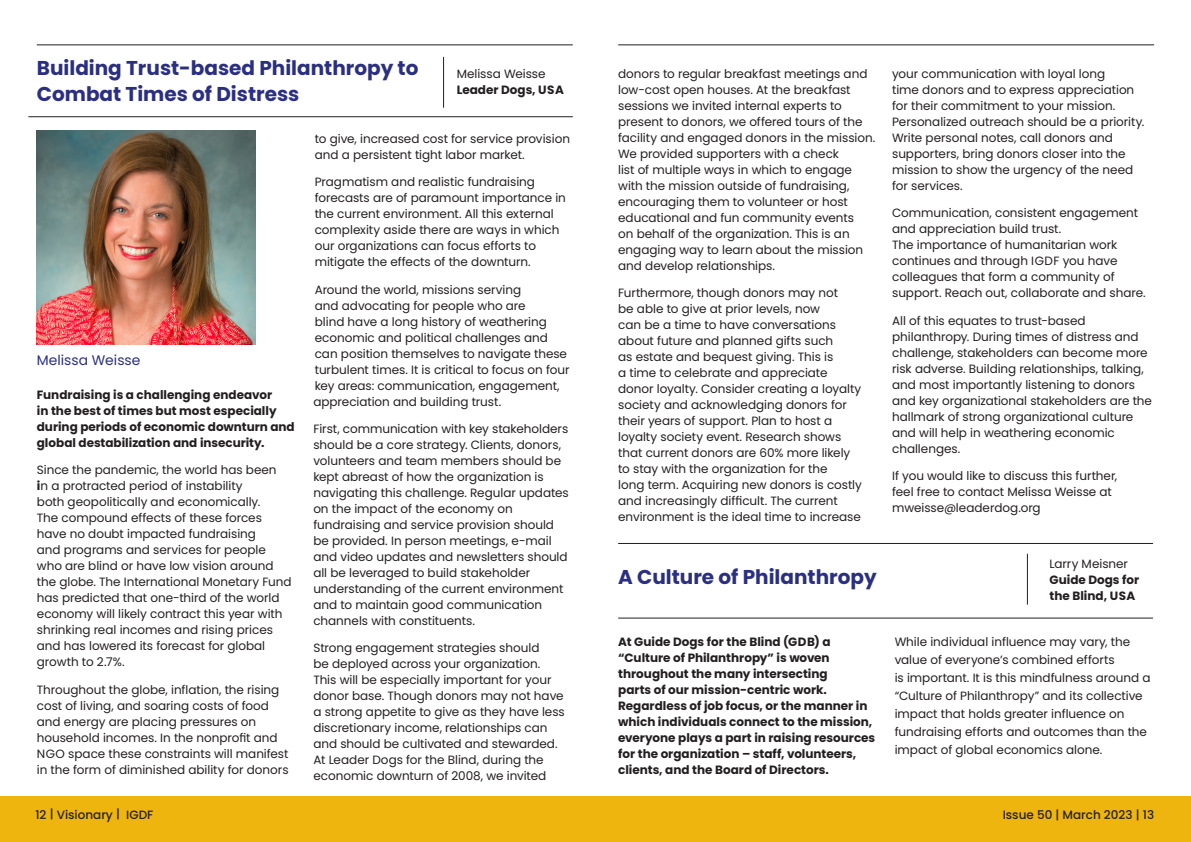
<style>
.page{position:relative;width:1191px;height:842px;background:#fff}
.page>*{position:absolute;margin:0;border:0;box-sizing:border-box;transform-origin:0 0}
.t1{font:700 20px/26px "Poppins";color:#2b2f82}
.t2{font:13.9px "Poppins";color:#2b2f82}
.Body_text{font:12px/16px "Poppins";letter-spacing:-.005em;color:#231f20}
.Body_text-2{font:700 12px/16px "Poppins";color:#231f20}
.t3{font:500 12px "Poppins";color:#231f20}
.s1{font-weight:400}
.s2{font-weight:700}
</style>
<div class="page">
<div style="left:0;top:797px;width:1191px;height:45px;background:#eeb50e"></div>
<hr style="left:37px;top:44px;width:536px;height:1px;background:#231f20">
<hr style="left:618px;top:44px;width:536px;height:1px;background:#231f20">
<hr style="left:443px;top:57px;width:1px;height:51px;background:#231f20">
<hr style="left:28px;top:116px;width:545px;height:1px;background:#231f20">
<img style="left:37px;top:130px;width:218px;height:215px">
<hr style="left:618px;top:543px;width:535px;height:1px;background:#231f20">
<hr style="left:1027px;top:554px;width:1px;height:51px;background:#231f20">
<hr style="left:618px;top:618px;width:535px;height:1px;background:#231f20">
<h2 class="t1" style="left:37px;top:56px;width:383px">Building Trust-based Philanthropy to<br>Combat Times of Distress</h2>
<p class="Body_text-2" style="left:456px;top:66px;width:109px"><span class="s1">Melissa Weisse<br></span>Leader Dogs, USA</p>
<p class="t2" style="left:37px;top:352px;width:105px">Melissa Weisse</p>
<p class="Body_text-2" style="left:37px;top:387px;width:259px">Fundraising is a challenging endeavor<br>in the best of times but most especially during periods of economic downturn and global destabilization and insecurity.</p>
<p class="Body_text" style="left:37px;top:462px;width:256px">Since the pandemic, the world has been<br><span class="s2">i</span>n a protracted period of instability<br>both geopolitically and economically.<br>The compound effects of these forces have no doubt impacted fundraising<br>and programs and services for people who are blind or have low vision around the globe. The International Monetary Fund has predicted that one-third of the world economy will likely contract this year with shrinking real incomes and rising prices and has lowered its forecast for global growth to 2.7%.</p>
<p class="Body_text" style="left:37px;top:681px;width:253px">Throughout the globe, inflation, the rising cost of living, and soaring costs of food and energy are placing pressures on household incomes. In the nonprofit and NGO space these constraints will manifest in the form of diminished ability for donors</p>
<p class="Body_text" style="left:315px;top:131px;width:257px">to give, increased cost for service provision and a persistent tight labor market.</p>
<p class="Body_text" style="left:315px;top:174px;width:253px">Pragmatism and realistic fundraising forecasts are of paramount importance in the current environment. All this external complexity aside there are ways in which our organizations can focus efforts to mitigate the effects of the downturn.</p>
<p class="Body_text" style="left:313px;top:282px;width:258px">Around the world, missions serving<br>and advocating for people who are<br>blind have a long history of weathering economic and political challenges and can position themselves to navigate these turbulent times. It is critical to focus on four key areas: communication, engagement, appreciation and building trust.</p>
<p class="Body_text" style="left:313px;top:421px;width:257px">First, communication with key stakeholders should be a core strategy. Clients, donors, volunteers and team members should be kept abreast of how the organization is navigating this challenge. Regular updates on the impact of the economy on fundraising and service provision should be provided. In person meetings, e-mail and video updates and newsletters should all be leveraged to build stakeholder understanding of the current environment and to maintain good communication channels with constituents.</p>
<p class="Body_text" style="left:313px;top:640px;width:253px">Strong engagement strategies should<br>be deployed across your organization.<br>This will be especially important for your donor base. Though donors may not have a strong appetite to give as they have less discretionary income, relationships can and should be cultivated and stewarded.<br>At Leader Dogs for the Blind, during the economic downturn of 2008, we invited</p>
<p class="Body_text" style="left:618px;top:66px;width:259px">donors to regular breakfast meetings and low-cost open houses. At the breakfast sessions we invited internal experts to present to donors, we offered tours of the facility and engaged donors in the mission.<br>We provided supporters with a check<br>list of multiple ways in which to engage with the mission outside of fundraising, encouraging them to volunteer or host educational and fun community events<br>on behalf of the organization. This is an engaging way to learn about the mission and develop relationships.</p>
<p class="Body_text" style="left:618px;top:285px;width:245px">Furthermore, though donors may not<br>be able to give at prior levels, now<br>can be a time to have conversations about future and planned gifts such<br>as estate and bequest giving. This is<br>a time to celebrate and appreciate donor loyalty. Consider creating a loyalty society and acknowledging donors for their years of support. Plan to host a loyalty society event. Research shows that current donors are 60% more likely to stay with the organization for the<br>long term. Acquiring new donors is costly and increasingly difficult. The current environment is the ideal time to increase</p>
<p class="Body_text" style="left:892px;top:66px;width:254px">your communication with loyal long<br>time donors and to express appreciation for their commitment to your mission.<br>Personalized outreach should be a priority.<br>Write personal notes, call donors and supporters, bring donors closer into the mission to show the urgency of the need for services.</p>
<p class="Body_text" style="left:892px;top:205px;width:255px">Communication, consistent engagement and appreciation build trust.<br>The importance of humanitarian work continues and through IGDF you have colleagues that form a community of support. Reach out, collaborate and share.</p>
<p class="Body_text" style="left:892px;top:312px;width:261px">All of this equates to trust-based philanthropy. During times of distress and challenge, stakeholders can become more risk adverse. Building relationships, talking, and most importantly listening to donors and key organizational stakeholders are the hallmark of strong organizational culture and will help in weathering economic challenges.</p>
<p class="Body_text" style="left:892px;top:468px;width:226px">If you would like to discuss this further, feel free to contact Melissa Weisse at mweisse@leaderdog.org</p>
<h2 class="t1" style="left:618px;top:564px;width:260px">A Culture of Philanthropy</h2>
<p class="Body_text-2" style="left:1049px;top:556px;width:91px"><span class="s1">Larry Meisner<br></span>Guide Dogs for the Blind, USA</p>
<p class="Body_text-2" style="left:618px;top:634px;width:259px">At Guide Dogs for the Blind (GDB) a “Culture of Philanthropy” is woven throughout the many intersecting<br>parts of our mission-centric work.<br>Regardless of job focus, or the manner in which individuals connect to the mission, everyone plays a part in raising resources for the organization – staff, volunteers, clients, and the Board of Directors.</p>
<p class="Body_text" style="left:894px;top:633px;width:257px;line-height:18px">While individual influence may vary, the value of everyone’s combined efforts<br>is important. It is this mindfulness around a “Culture of Philanthropy” and its collective impact that holds greater influence on fundraising efforts and outcomes than the impact of global economics alone.</p>
<p class="t3" style="left:35px;top:808px;width:119px">12 | Visionary | IGDF</p>
<p class="t3" style="left:1002px;top:808px;width:153px">Issue 50 | March 2023 | 13</p>
</div>
